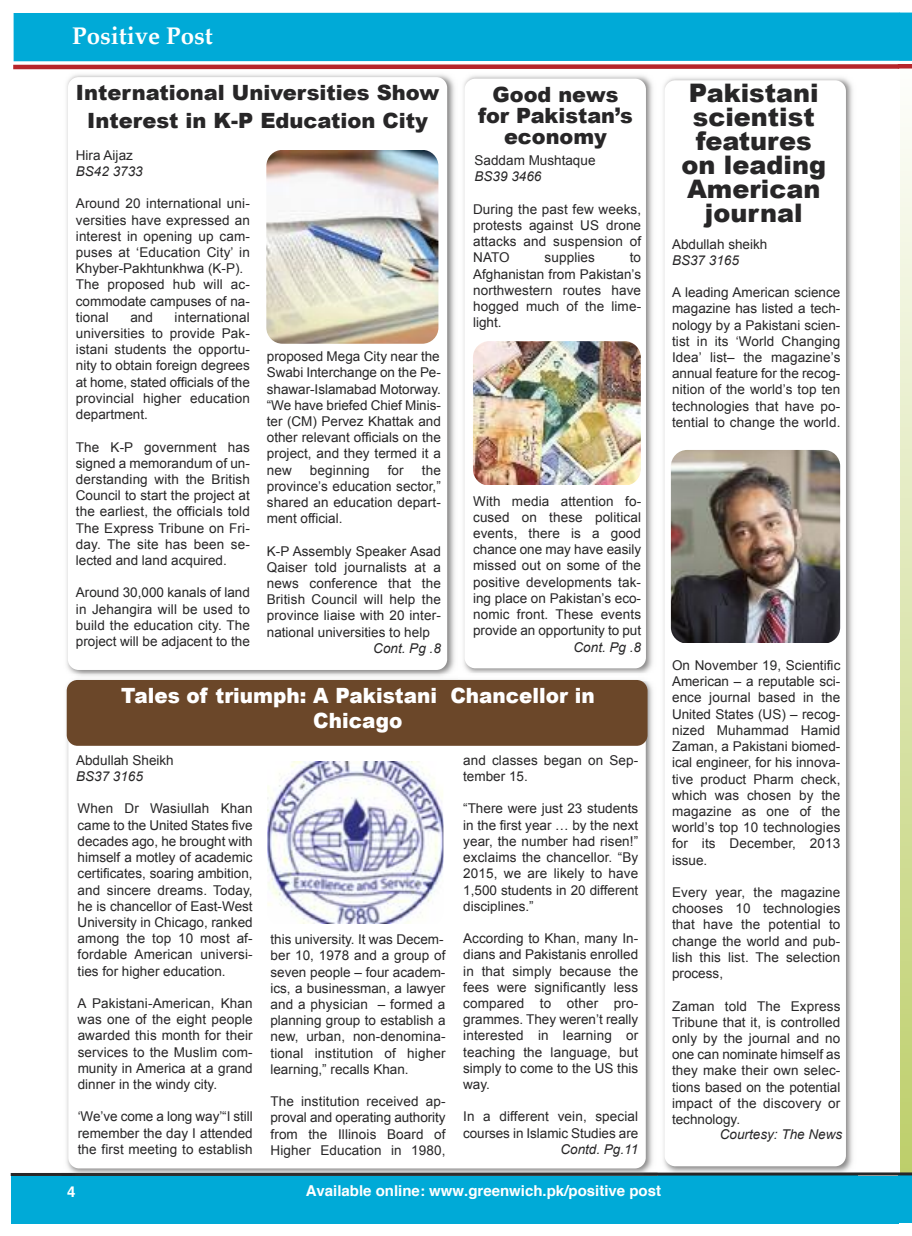
<style>
.page{position:relative;width:912px;height:1236px;background:#fff}
.page>*{position:absolute;margin:0;border:0;box-sizing:border-box;transform-origin:0 0}
.t1{font:900 25.5px/24px "Arial";color:#272627;text-align:center}
.t2{font:700 24px "Palatino";color:#fff}
.t3{font:900 21px/21px "Arial";color:#272627;text-align:center}
.t4{font:900 21px/25.2px "Arial";color:#fff;text-align:center;scale:.95 1}
.t5{font:700 15px "Helvetica";color:#fff}
.t6{font:13.5px/16.2px "Arial";letter-spacing:.01em;color:#272627;text-align:justify}
.t7{font:italic 13.5px "Arial";color:#272627}
</style>
<div class="page">
<svg style="left:900px;top:127px;width:11px;height:1043px;background:#dbe4af"></svg>
<div style="left:898px;top:1175px;width:13px;height:47px;background:#00aad7"></div>
<div style="left:12px;top:1175px;width:886px;height:48px;background:#00aad7"></div>
<img style="left:663px;top:77px;width:190px;height:1093px">
<div style="left:664px;top:80px;width:181px;height:1085px;background:#fff;border-radius:11px"></div>
<img style="left:463px;top:75px;width:190px;height:598px">
<div style="left:464px;top:79px;width:181px;height:589px;background:#fff;border-radius:11px"></div>
<img style="left:66px;top:74px;width:389px;height:599px">
<div style="left:68px;top:77px;width:379px;height:593px;background:#fff;border-radius:11px"></div>
<svg style="left:10px;top:1170px;width:901px;height:7px"></svg>
<img style="left:670px;top:450px;width:169px;height:192px;border-radius:16px">
<svg style="left:13px;top:12px;width:898px;height:58px;background:#25a7cd"></svg>
<img style="left:266px;top:151px;width:172px;height:193px;border-radius:16px">
<img style="left:62px;top:673px;width:595px;height:504px">
<img style="left:62px;top:1175px;width:155px;height:1px">
<div style="left:68px;top:681px;width:577px;height:487px;background:#fff;border-radius:11px"></div>
<div style="left:67px;top:679px;width:580px;height:66px;background:#6b4729;border-radius:11px"></div>
<img style="left:267px;top:761px;width:176px;height:162px">
<img style="left:472px;top:341px;width:168px;height:144px;border-radius:16px">
<h2 class="t2" style="left:72px;top:24px;width:142px">Positive Post</h2>
<h3 class="t3" style="left:76px;top:77px;width:365px;line-height:28.5px">International Universities Show<br>Interest in K-P Education City</h3>
<p class="t6" style="left:76px;top:147px;width:59px">Hira Aijaz</p>
<p class="t7" style="left:76px;top:164px;width:68px">BS42 3733</p>
<p class="t6" style="left:76px;top:195px;width:175px;text-align:left">Around 20 international uni&shy;versities have expressed an interest in opening up cam&shy;puses at ‘Education City’ in<br>Khyber-Pakhtunkhwa (K-P).<br>The proposed hub will ac&shy;commodate campuses of na&shy;tional</p>
<h3 class="t3" style="left:478px;top:83px;width:156px">Good news for Pakistan’s economy</h3>
<p class="t6" style="left:474px;top:152px;width:122px">Saddam Mushtaque</p>
<p class="t7" style="left:474px;top:169px;width:68px">BS39 3466</p>
<p class="t6" style="left:473px;top:201px;width:169px">During the past few weeks, protests against US drone attacks and suspension of NATO</p>
<p class="t6" style="left:544px;top:250px;width:52px">supplies</p>
<p class="t6" style="left:473px;top:250px;width:169px;text-indent:156px">to Afghanistan from Pakistan’s northwestern routes have hogged much of the lime&shy;light.</p>
<p class="t6" style="left:76px;top:309px;width:175px;text-indent:99px">international universities to provide Pak&shy;istani students the opportu&shy;nity to obtain foreign degrees at home, stated officials of the provincial higher education department.</p>
<p class="t6" style="left:76px;top:438px;width:175px">The K-P government has signed a memorandum of un&shy;derstanding with the British Council to start the project at the earliest, the officials told The Express Tribune on Fri&shy;day. The site has been se&shy;lected and land acquired.</p>
<p class="t6" style="left:76px;top:584px;width:175px">Around 30,000 kanals of land in Jehangira will be used to build the education city. The project will be adjacent to the</p>
<p class="t6" style="left:130px;top:309px;width:24px">and</p>
<p class="t6" style="left:267px;top:348px;width:175px">proposed Mega City near the Swabi Interchange on the Pe&shy;shawar-Islamabad Motorway. “We have briefed Chief Minis&shy;ter (CM) Pervez Khattak and other relevant officials on the project, and they termed it a new</p>
<p class="t6" style="left:310px;top:461px;width:61px">beginning</p>
<p class="t6" style="left:387px;top:461px;width:18px">for</p>
<p class="t6" style="left:267px;top:461px;width:175px;text-indent:155px">the province’s education sector,” shared an education depart&shy;ment official.</p>
<p class="t6" style="left:267px;top:542px;width:175px">K-P Assembly Speaker Asad Qaiser told journalists at a news conference that the British Council will help the province liaise with 20 inter&shy;national universities to help</p>
<p class="t7" style="left:373px;top:640px;width:69px">Cont. Pg .8</p>
<h3 class="t4" style="left:121px;top:681px;width:499px">Tales of triumph: A Pakistani Chancellor in<br>Chicago</h3>
<p class="t6" style="left:76px;top:752px;width:99px">Abdullah Sheikh</p>
<p class="t7" style="left:76px;top:768px;width:68px">BS37 3165</p>
<p class="t6" style="left:78px;top:800px;width:176px">When Dr Wasiullah Khan came to the United States five decades ago, he brought with himself a motley of academic certificates, soaring ambition, and sincere dreams. Today, he is chancellor of East-West University in Chicago, ranked among the top 10 most af&shy;fordable American universi&shy;ties for higher education.</p>
<p class="t6" style="left:78px;top:995px;width:176px">A Pakistani-American, Khan was one of the eight people awarded this month for their services to the Muslim com&shy;munity in America at a grand dinner in the windy city.</p>
<p class="t6" style="left:78px;top:1108px;width:176px">‘We’ve come a long way’“I still remember the day I attended the first meeting to establish</p>
<p class="t6" style="left:473px;top:492px;width:169px">With media attention fo&shy;cused on these political events, there is a good chance one may have easily missed out on some of the positive developments tak&shy;ing place on Pakistan’s eco&shy;nomic front. These events provide an opportunity to put</p>
<p class="t7" style="left:573px;top:639px;width:69px">Cont. Pg .8</p>
<p class="t6" style="left:463px;top:752px;width:176px">and classes began on Sep&shy;tember 15.</p>
<p class="t6" style="left:463px;top:800px;width:176px">“There were just 23 students in the first year … by the next year, the number had risen!” exclaims the chancellor. “By 2015, we are likely to have 1,500 students in 20 different disciplines.”</p>
<p class="t6" style="left:463px;top:930px;width:176px">According to Khan, many In&shy;dians and Pakistanis enrolled in that simply because the fees were significantly less compared to other pro&shy;grammes. They weren’t really interested in learning or teaching the language, but simply to come to the US this way.</p>
<p class="t6" style="left:463px;top:1108px;width:176px">In a different vein, special courses in Islamic Studies are</p>
<p class="t7" style="left:560px;top:1141px;width:79px">Contd. Pg.11</p>
<p class="t6" style="left:270px;top:931px;width:176px;text-align:left">this university. It was Decem&shy;ber 10, 1978 and a group of seven people – four academ&shy;ics, a businessman, a lawyer and a physician – formed a planning group to establish a new, urban, non-denomina&shy;tional institution of higher learning,” recalls Khan.</p>
<p class="t6" style="left:270px;top:1093px;width:176px">The institution received ap&shy;proval and operating authority from the Illinois Board of Higher Education in 1980,</p>
<p class="t5" style="left:67px;top:1184px;width:10px">4</p>
<p class="t5" style="left:305px;top:1184px;width:357px">Available online: www.greenwich.pk/positive post</p>
<h1 class="t1" style="left:681px;top:80px;width:146px">Pakistani scientist features on leading<br>American journal</h1>
<p class="t6" style="left:671px;top:236px;width:97px">Abdullah sheikh</p>
<p class="t7" style="left:671px;top:252px;width:68px">BS37 3165</p>
<p class="t6" style="left:671px;top:284px;width:170px">A leading American science magazine has listed a tech&shy;nology by a Pakistani scien&shy;tist in its ‘World Changing Idea’ list– the magazine’s annual feature for the recog&shy;nition of the world’s top ten technologies that have po&shy;tential to change the world.</p>
<p class="t6" style="left:671px;top:657px;width:170px">On November 19, Scientific American – a reputable sci&shy;ence journal based in the United States (US) – recog&shy;nized Muhammad Hamid Zaman, a Pakistani biomed&shy;ical engineer, for his innova&shy;tive product Pharm check, which was chosen by the magazine as one of the world’s top 10 technologies for its December, 2013 issue.</p>
<p class="t6" style="left:671px;top:884px;width:170px">Every year, the magazine chooses 10 technologies that have the potential to change the world and pub&shy;lish this list. The selection process,</p>
<p class="t6" style="left:671px;top:997px;width:170px">Zaman told The Express Tribune that it, is controlled only by the journal and no one can nominate himself as they make their own selec&shy;tions based on the potential impact of the discovery or technology.</p>
<p class="t7" style="left:719px;top:1126px;width:124px">Courtesy: The News</p>
</div>
